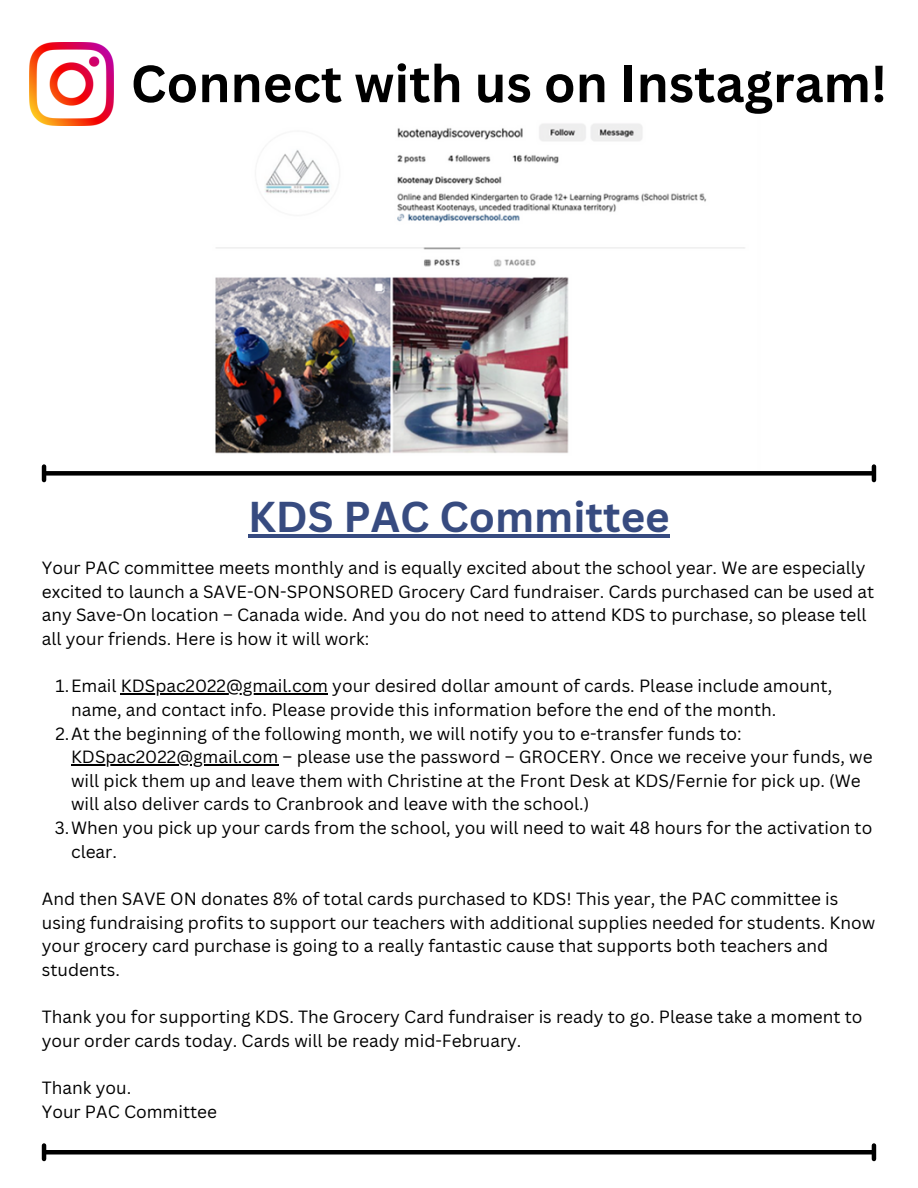
<style>
.page{position:relative;width:918px;height:1188px;background:#fff}
.page>*{position:absolute;margin:0;border:0;box-sizing:border-box;transform-origin:0 0}
.t1{font:700 51px "Canva Sans";color:#000}
.t2{font:700 42px "Canva Sans";color:#374b80}
.t3{font:17.25px/23.7px "Canva Sans";color:#000}
</style>
<div class="page">
<img style="left:215px;top:123px;width:530px;height:331px">
<img style="left:30px;top:42px;width:83px;height:83px">
<hr style="left:248px;top:534px;width:422px;height:4px;background:#374b80">
<div style="left:45px;top:471px;width:828px;height:5px;background:#000"></div>
<hr style="left:42px;top:467px;width:4px;height:13px;background:#000">
<hr style="left:872px;top:467px;width:4px;height:13px;background:#000">
<hr style="left:121px;top:693px;width:207px;height:2px;background:#000">
<hr style="left:71px;top:764px;width:207px;height:1px;background:#000">
<div style="left:45px;top:1150px;width:828px;height:5px;background:#000"></div>
<hr style="left:42px;top:1146px;width:4px;height:13px;background:#000">
<hr style="left:872px;top:1146px;width:4px;height:13px;background:#000">
<p class="t1" style="left:131px;top:48px;width:758px">Connect with us on Instagram!</p>
<h2 class="t2" style="left:248px;top:487px;width:423px">KDS PAC Committee</h2>
<p class="t3" style="left:42px;top:556px;width:834px">Your PAC committee meets monthly and is equally excited about the school year. We are especially excited to launch a SAVE-ON-SPONSORED Grocery Card fundraiser. Cards purchased can be used at any Save-On location – Canada wide. And you do not need to attend KDS to purchase, so please tell all your friends. Here is how it will work:</p>
<p class="t3" style="left:56px;top:674px;width:778px">1.Email KDSpac2022@gmail.com your desired dollar amount of cards. Please include amount,</p>
<p class="t3" style="left:71px;top:697px;width:707px">name, and contact info. Please provide this information before the end of the month.</p>
<p class="t3" style="left:55px;top:721px;width:688px">2.At the beginning of the following month, we will notify you to e-transfer funds to:</p>
<p class="t3" style="left:71px;top:745px;width:803px">KDSpac2022@gmail.com – please use the password – GROCERY. Once we receive your funds, we will pick them up and leave them with Christine at the Front Desk at KDS/Fernie for pick up. (We will also deliver cards to Cranbrook and leave with the school.)</p>
<p class="t3" style="left:71px;top:815px;width:803px;text-indent:-16px">3.When you pick up your cards from the school, you will need to wait 48 hours for the activation to clear.</p>
<p class="t3" style="left:42px;top:886px;width:835px">And then SAVE ON donates 8% of total cards purchased to KDS! This year, the PAC committee is using fundraising profits to support our teachers with additional supplies needed for students. Know your grocery card purchase is going to a really fantastic cause that supports both teachers and students.</p>
<p class="t3" style="left:42px;top:1004px;width:822px">Thank you for supporting KDS. The Grocery Card fundraiser is ready to go. Please take a moment to your order cards today. Cards will be ready mid-February.</p>
<p class="t3" style="left:42px;top:1075px;width:177px">Thank you.<br>Your PAC Committee</p>
</div>
